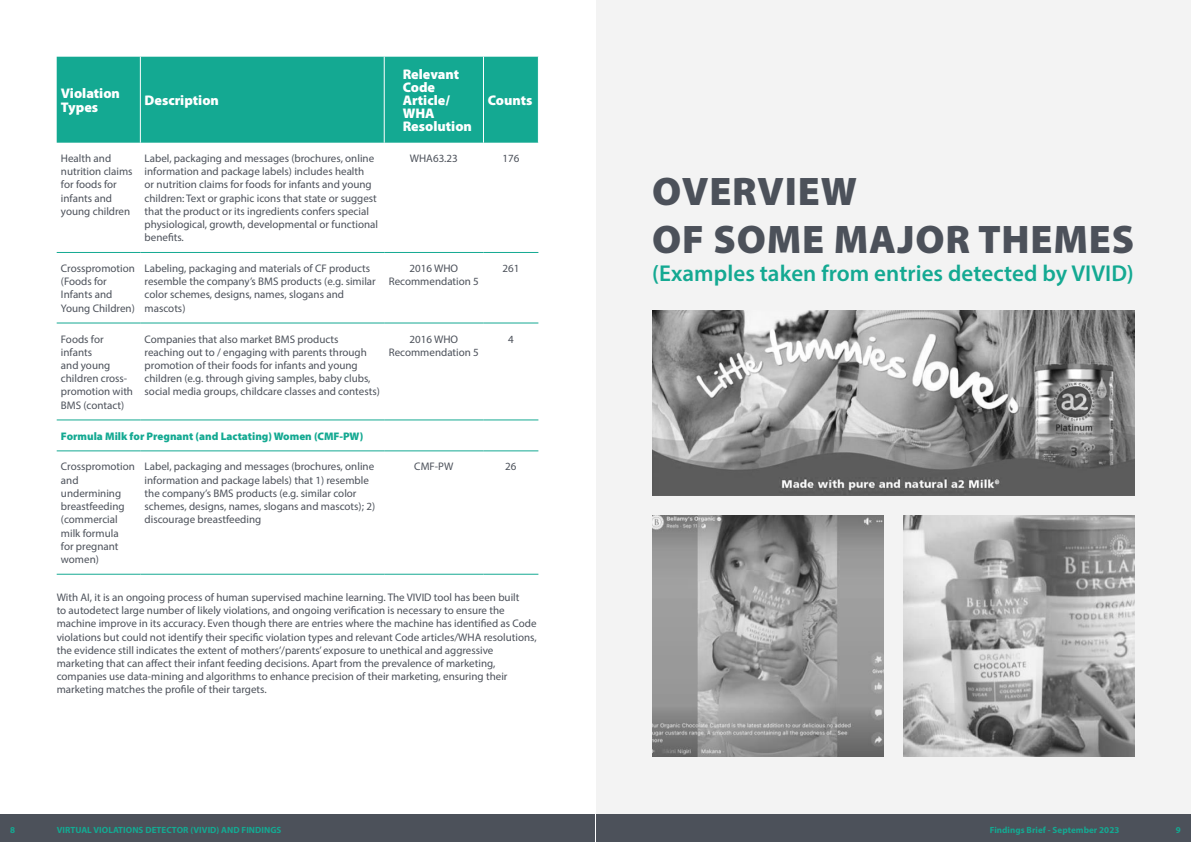
<style>
.page{position:relative;width:1191px;height:842px;background:#fff}
.page>*{position:absolute;margin:0;border:0;box-sizing:border-box;transform-origin:0 0}
.t1{font:900 40px/48px "Myriad Pro";letter-spacing:.02em;color:#4c515a}
.t2{font:600 23px "Myriad Pro";letter-spacing:.005em;color:#14a992}
.t3{font:900 14px/13.2px "Myriad Pro";color:#fff}
.t4{font:11px/13.2px "Myriad Pro";color:#4c515a}
.t5{font:900 11px "Myriad Pro";color:#14a992}
.t6{font:700 9px "Myriad Pro";letter-spacing:.005em;color:#14a992}
</style>
<div class="page">
<div style="left:596px;top:0;width:595px;height:842px;background:#f3f3f3"></div>
<div style="left:596px;top:814px;width:595px;height:28px;background:#4c515a"></div>
<div style="left:0;top:814px;width:595px;height:28px;background:#4c515a"></div>
<div style="left:57px;top:57px;width:481px;height:86px;background:#14a992"></div>
<hr style="left:140px;top:57px;width:1px;height:86px;background:#fff">
<hr style="left:384px;top:57px;width:1px;height:86px;background:#fff">
<hr style="left:483px;top:57px;width:1px;height:86px;background:#fff">
<hr style="left:57px;top:252px;width:83px;height:1px;background:#14a992">
<hr style="left:140px;top:252px;width:244px;height:1px;background:#14a992">
<hr style="left:384px;top:252px;width:99px;height:1px;background:#14a992">
<hr style="left:483px;top:252px;width:55px;height:1px;background:#14a992">
<hr style="left:57px;top:323px;width:83px;height:1px;background:#14a992">
<hr style="left:140px;top:323px;width:244px;height:1px;background:#14a992">
<hr style="left:384px;top:323px;width:99px;height:1px;background:#14a992">
<hr style="left:483px;top:323px;width:55px;height:1px;background:#14a992">
<hr style="left:57px;top:420px;width:83px;height:1px;background:#14a992">
<hr style="left:140px;top:420px;width:244px;height:1px;background:#14a992">
<hr style="left:384px;top:420px;width:99px;height:1px;background:#14a992">
<hr style="left:483px;top:420px;width:55px;height:1px;background:#14a992">
<hr style="left:57px;top:450px;width:83px;height:1px;background:#14a992">
<hr style="left:140px;top:450px;width:244px;height:1px;background:#14a992">
<hr style="left:384px;top:450px;width:99px;height:1px;background:#14a992">
<hr style="left:483px;top:450px;width:55px;height:1px;background:#14a992">
<hr style="left:57px;top:574px;width:83px;height:1px;background:#14a992">
<hr style="left:140px;top:574px;width:244px;height:1px;background:#14a992">
<hr style="left:384px;top:574px;width:99px;height:1px;background:#14a992">
<hr style="left:483px;top:574px;width:55px;height:1px;background:#14a992">
<img style="left:652px;top:310px;width:482px;height:186px">
<img style="left:903px;top:516px;width:231px;height:241px">
<img style="left:652px;top:516px;width:231px;height:241px">
<p class="t3" style="left:61px;top:86px;width:60px">Violation<br>Types</p>
<p class="t3" style="left:145px;top:93px;width:76px">Description</p>
<p class="t3" style="left:403px;top:67px;width:71px">Relevant<br>Code<br>Article/<br>WHA<br>Resolution</p>
<p class="t3" style="left:488px;top:93px;width:46px">Counts</p>
<p class="t4" style="left:61px;top:151px;width:73px">Health and nutrition claims for foods for infants and young children</p>
<p class="t4" style="left:145px;top:151px;width:235px">Label, packaging and messages (brochures, online information and package labels) includes health<br>or nutrition claims for foods for infants and young children: Text or graphic icons that state or suggest that the product or its ingredients confers special physiological, growth, developmental or functional benefits.</p>
<p class="t4" style="left:410px;top:151px;width:50px">WHA63.23</p>
<p class="t4" style="left:502px;top:151px;width:18px">176</p>
<p class="t4" style="left:61px;top:262px;width:75px">Crosspromotion (Foods for<br>Infants and<br>Young Children)</p>
<p class="t4" style="left:145px;top:262px;width:233px">Labeling, packaging and materials of CF products resemble the company’s BMS products (e.g. similar color schemes, designs, names, slogans and mascots)</p>
<p class="t4" style="left:389px;top:262px;width:92px;text-align:center">2016 WHO<br>Recommendation 5</p>
<p class="t4" style="left:502px;top:262px;width:18px">261</p>
<p class="t4" style="left:61px;top:332px;width:74px">Foods for infants<br>and young children cross&shy;promotion with<br>BMS (contact)</p>
<p class="t4" style="left:145px;top:332px;width:237px">Companies that also market BMS products reaching out to / engaging with parents through promotion of their foods for infants and young children (e.g. through giving samples, baby clubs, social media groups, childcare classes and contests)</p>
<p class="t4" style="left:389px;top:332px;width:92px;text-align:center">2016 WHO<br>Recommendation 5</p>
<p class="t4" style="left:508px;top:332px;width:7px">4</p>
<p class="t5" style="left:61px;top:428px;width:304px">Formula Milk for Pregnant (and Lactating) Women (CMF-PW)</p>
<p class="t4" style="left:61px;top:460px;width:75px">Crosspromotion and undermining breastfeeding (commercial milk formula<br>for pregnant women)</p>
<p class="t4" style="left:145px;top:460px;width:232px">Label, packaging and messages (brochures, online information and package labels) that 1) resemble the company’s BMS products (e.g. similar color schemes, designs, names, slogans and mascots); 2) discourage breastfeeding</p>
<p class="t4" style="left:414px;top:460px;width:41px">CMF-PW</p>
<p class="t4" style="left:505px;top:460px;width:13px">26</p>
<p class="t4" style="left:57px;top:590px;width:481px">With AI, it is an ongoing process of human supervised machine learning. The VIVID tool has been built<br>to autodetect large number of likely violations, and ongoing verification is necessary to ensure the machine improve in its accuracy. Even though there are entries where the machine has identified as Code violations but could not identify their specific violation types and relevant Code articles/WHA resolutions, the evidence still indicates the extent of mothers’/parents’ exposure to unethical and aggressive marketing that can affect their infant feeding decisions. Apart from the prevalence of marketing, companies use data-mining and algorithms to enhance precision of their marketing, ensuring their marketing matches the profile of their targets.</p>
<h1 class="t1" style="left:652px;top:166px;width:483px">OVERVIEW<br>OF SOME MAJOR THEMES</h1>
<h2 class="t2" style="left:652px;top:258px;width:483px">(Examples taken from entries detected by VIVID)</h2>
<p class="t6" style="left:10px;top:824px;width:6px">8</p>
<p class="t6" style="left:57px;top:824px;width:226px">VIRTUAL VIOLATIONS DETECTOR (VIVID) AND FINDINGS</p>
<p class="t6" style="left:989px;top:824px;width:131px">Findings Brief - September 2023</p>
<p class="t6" style="left:1175px;top:824px;width:6px">9</p>
</div>
